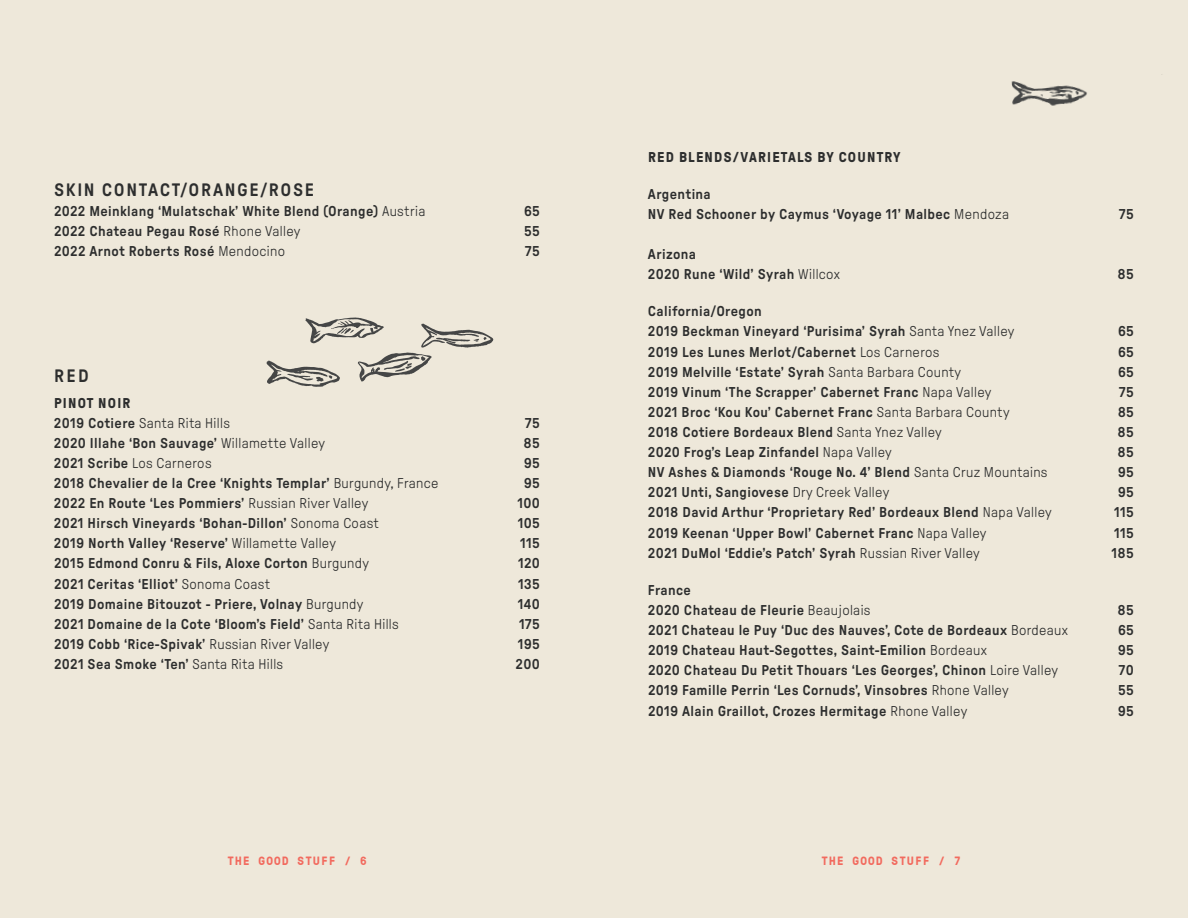
<style>
.page{position:relative;width:1188px;height:918px;background:#eee8da}
.page>*{position:absolute;margin:0;border:0;box-sizing:border-box;transform-origin:0 0}
.t1{font:500 18px "GT Pressura";letter-spacing:.09em;color:#2d2e2e}
.t2{font:500 14.25px/20.1px "GT Pressura";letter-spacing:.025em;color:#2d2e2e}
.t3{font:300 14.25px/20.1px "GT Pressura";letter-spacing:.025em;color:#2d2e2e}
.t4{font:700 14.25px "GT Pressura";letter-spacing:.085em;color:#2d2e2e}
.t5{font:700 12px "GT Pressura Mono";letter-spacing:.1em;color:#f26a5e}
.s1{font-weight:300}
.s2{font-weight:700}
.s3{font-weight:500}
</style>
<div class="page">
<div style="left:947px;top:59px;width:230px;height:71px;background:#eee8da"></div>
<img style="left:250px;top:298px;width:249px;height:89px">
<p class="t1" style="left:54px;top:179px;width:262px">SKIN CONTACT/ORANGE/ROSE</p>
<p class="t2" style="left:54px;top:201px;width:373px">2022 Meinklang ‘Mulatschak’ White Blend (Orange) <span class="s1">Austria</span></p>
<p class="t2" style="left:524px;top:201px;width:17px">65</p>
<p class="t2" style="left:54px;top:221px;width:248px">2022 Chateau Pegau Rosé <span class="s1">Rhone Valley</span></p>
<p class="t2" style="left:524px;top:221px;width:17px">55</p>
<p class="t2" style="left:54px;top:241px;width:233px">2022 Arnot Roberts Rosé <span class="s1">Mendocino</span></p>
<p class="t2" style="left:525px;top:241px;width:17px">75</p>
<p class="t1" style="left:54px;top:365px;width:36px">RED</p>
<p class="t3" style="left:54px;top:393px;width:178px"><span class="s2">PINOT NOIR<br></span><span class="s3">2019 Cotiere</span> Santa Rita Hills</p>
<p class="t2" style="left:525px;top:412px;width:17px">75</p>
<p class="t2" style="left:54px;top:433px;width:273px">2020 Illahe ‘Bon Sauvage’ <span class="s1">Willamette Valley</span></p>
<p class="t2" style="left:524px;top:433px;width:18px">85</p>
<p class="t3" style="left:54px;top:453px;width:159px"><span class="s3">2021 Scribe</span> Los Carneros</p>
<p class="t2" style="left:524px;top:453px;width:17px">95</p>
<p class="t2" style="left:54px;top:473px;width:386px">2018 Chevalier de la Cree ‘Knights Templar’ <span class="s1">Burgundy, France</span></p>
<p class="t2" style="left:524px;top:473px;width:17px">95</p>
<p class="t2" style="left:54px;top:493px;width:316px">2022 En Route ‘Les Pommiers’ <span class="s1">Russian River Valley</span></p>
<p class="t2" style="left:517px;top:493px;width:24px">100</p>
<p class="t2" style="left:54px;top:513px;width:327px">2021 Hirsch Vineyards ‘Bohan-Dillon’ <span class="s1">Sonoma Coast</span></p>
<p class="t2" style="left:518px;top:513px;width:24px">105</p>
<p class="t2" style="left:54px;top:533px;width:284px">2019 North Valley ‘Reserve’ <span class="s1">Willamette Valley</span></p>
<p class="t2" style="left:520px;top:533px;width:21px">115</p>
<p class="t2" style="left:54px;top:553px;width:317px">2015 Edmond Conru &amp; Fils, Aloxe Corton <span class="s1">Burgundy</span></p>
<p class="t2" style="left:518px;top:553px;width:23px">120</p>
<p class="t2" style="left:54px;top:573px;width:218px">2021 Ceritas ‘Elliot’ <span class="s1">Sonoma Coast</span></p>
<p class="t2" style="left:518px;top:573px;width:23px">135</p>
<p class="t2" style="left:54px;top:593px;width:311px">2019 Domaine Bitouzot - Priere, Volnay <span class="s1">Burgundy</span></p>
<p class="t2" style="left:518px;top:593px;width:24px">140</p>
<p class="t2" style="left:54px;top:614px;width:346px">2021 Domaine de la Cote ‘Bloom’s Field’ <span class="s1">Santa Rita Hills</span></p>
<p class="t2" style="left:519px;top:614px;width:22px">175</p>
<p class="t2" style="left:54px;top:634px;width:277px">2019 Cobb ‘Rice-Spivak’ <span class="s1">Russian River Valley</span></p>
<p class="t2" style="left:518px;top:634px;width:24px">195</p>
<p class="t2" style="left:54px;top:654px;width:231px">2021 Sea Smoke ‘Ten’ <span class="s1">Santa Rita Hills</span></p>
<p class="t2" style="left:516px;top:654px;width:26px">200</p>
<p class="t4" style="left:648px;top:149px;width:254px">RED BLENDS/VARIETALS BY COUNTRY</p>
<p class="t2" style="left:648px;top:184px;width:363px">Argentina<br>NV Red Schooner by Caymus ‘Voyage 11’ Malbec <span class="s1">Mendoza</span></p>
<p class="t2" style="left:648px;top:244px;width:193px">Arizona<br>2020 Rune ‘Wild’ Syrah <span class="s1">Willcox</span></p>
<p class="t2" style="left:648px;top:301px;width:368px">California/Oregon<br>2019 Beckman Vineyard ‘Purisima’ Syrah <span class="s1">Santa Ynez Valley</span></p>
<p class="t2" style="left:1119px;top:204px;width:17px">75</p>
<p class="t2" style="left:1118px;top:264px;width:18px">85</p>
<p class="t2" style="left:1118px;top:321px;width:17px">65</p>
<p class="t2" style="left:648px;top:341px;width:293px">2019 Les Lunes Merlot/Cabernet <span class="s1">Los Carneros</span></p>
<p class="t2" style="left:1118px;top:341px;width:17px">65</p>
<p class="t2" style="left:648px;top:361px;width:315px">2019 Melville ‘Estate’ Syrah <span class="s1">Santa Barbara County</span></p>
<p class="t2" style="left:1118px;top:361px;width:17px">65</p>
<p class="t2" style="left:648px;top:382px;width:345px">2019 Vinum ‘The Scrapper’ Cabernet Franc <span class="s1">Napa Valley</span></p>
<p class="t2" style="left:1119px;top:382px;width:17px">75</p>
<p class="t2" style="left:648px;top:402px;width:363px">2021 Broc ‘Kou Kou’ Cabernet Franc <span class="s1">Santa Barbara County</span></p>
<p class="t2" style="left:1118px;top:402px;width:18px">85</p>
<p class="t2" style="left:648px;top:422px;width:295px">2018 Cotiere Bordeaux Blend <span class="s1">Santa Ynez Valley</span></p>
<p class="t2" style="left:1118px;top:422px;width:18px">85</p>
<p class="t2" style="left:648px;top:442px;width:245px">2020 Frog’s Leap Zinfandel <span class="s1">Napa Valley</span></p>
<p class="t2" style="left:1118px;top:442px;width:18px">85</p>
<p class="t2" style="left:648px;top:462px;width:401px">NV Ashes &amp; Diamonds ‘Rouge No. 4’ Blend <span class="s1">Santa Cruz Mountains</span></p>
<p class="t2" style="left:1118px;top:462px;width:17px">95</p>
<p class="t2" style="left:648px;top:482px;width:243px">2021 Unti, Sangiovese <span class="s1">Dry Creek Valley</span></p>
<p class="t2" style="left:1118px;top:482px;width:17px">95</p>
<p class="t2" style="left:648px;top:502px;width:405px">2018 David Arthur ‘Proprietary Red’ Bordeaux Blend <span class="s1">Napa Valley</span></p>
<p class="t2" style="left:1114px;top:502px;width:21px">115</p>
<p class="t2" style="left:648px;top:522px;width:340px">2019 Keenan ‘Upper Bowl’ Cabernet Franc <span class="s1">Napa Valley</span></p>
<p class="t2" style="left:1114px;top:522px;width:21px">115</p>
<p class="t2" style="left:648px;top:542px;width:333px">2021 DuMol ‘Eddie’s Patch’ Syrah <span class="s1">Russian River Valley</span></p>
<p class="t2" style="left:1112px;top:542px;width:24px">185</p>
<p class="t2" style="left:648px;top:580px;width:224px">France<br>2020 Chateau de Fleurie <span class="s1">Beaujolais</span></p>
<p class="t2" style="left:1118px;top:600px;width:18px">85</p>
<p class="t2" style="left:648px;top:620px;width:421px">2021 Chateau le Puy ‘Duc des Nauves’, Cote de Bordeaux <span class="s1">Bordeaux</span></p>
<p class="t2" style="left:1118px;top:620px;width:17px">65</p>
<p class="t2" style="left:648px;top:640px;width:340px">2019 Chateau Haut-Segottes, Saint-Emilion <span class="s1">Bordeaux</span></p>
<p class="t2" style="left:1118px;top:640px;width:17px">95</p>
<p class="t2" style="left:648px;top:660px;width:412px">2020 Chateau Du Petit Thouars ‘Les Georges’, Chinon <span class="s1">Loire Valley</span></p>
<p class="t2" style="left:1119px;top:660px;width:17px">70</p>
<p class="t2" style="left:648px;top:680px;width:362px">2019 Famille Perrin ‘Les Cornuds’, Vinsobres <span class="s1">Rhone Valley</span></p>
<p class="t2" style="left:1118px;top:680px;width:17px">55</p>
<p class="t2" style="left:648px;top:700px;width:321px">2019 Alain Graillot, Crozes Hermitage <span class="s1">Rhone Valley</span></p>
<p class="t2" style="left:1118px;top:700px;width:17px">95</p>
<p class="t5" style="left:227px;top:852px;width:141px">THE GOOD STUFF / 6</p>
<p class="t5" style="left:821px;top:852px;width:141px">THE GOOD STUFF / 7</p>
</div>
